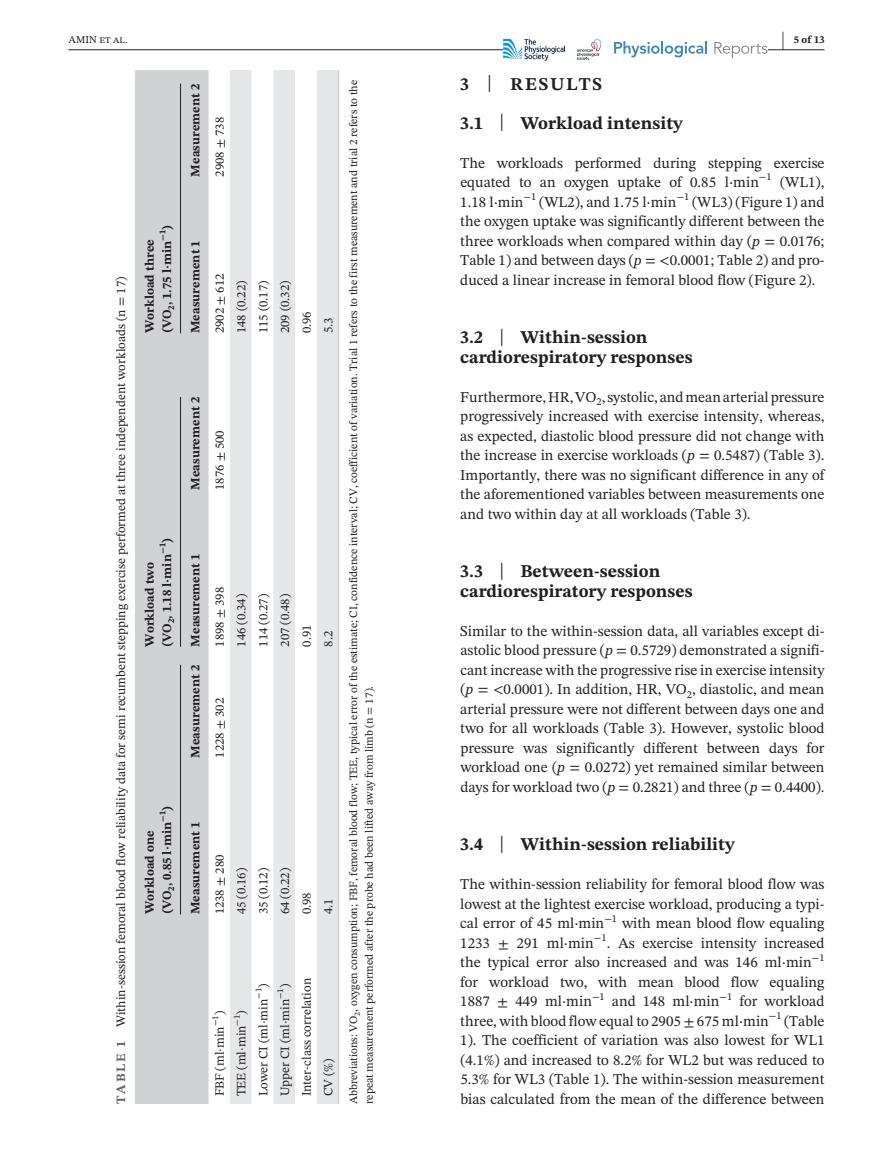
<style>
.page{position:relative;width:893px;height:1174px;background:#fff}
.page>*{position:absolute;margin:0;border:0;box-sizing:border-box;transform-origin:0 0}
.t1{font:700 21px "STIX Two Text";color:#231f20;scale:.42 1}
.t2{font:700 18px/19.5px "STIX Two Text";color:#231f20}
.t3{font:15px/19.5px "STIX Two Text";color:#231f20;text-align:justify}
.t4{font:12.75px "STIX Two Text";color:#231f20}
.t5{font:700 12.75px/17.2px "STIX Two Text";color:#231f20}
.t6{font:700 12.75px "STIX Two Text";letter-spacing:.14em;color:#636366}
.t7{font:11.25px/15.8px "STIX Two Text";color:#231f20}
.t8{font:10.5px "STIX Two Text";color:#231f20}
.t9{font:700 10.5px "STIX Two Text";color:#231f20}
.t10{font:8.85px "STIX Two Text";color:#231f20}
.s1{font-weight:400;font-size:23.7px}
.s2{font-style:italic}
.s3{font-size:12.75px}
</style>
<div class="page">
<hr style="left:68px;top:49px;width:756px;height:1px;background:#231f20">
<div style="left:503px;top:39px;width:264px;height:21px;background:#fff"></div>
<svg style="left:577px;top:39px;width:24px;height:21px"></svg>
<img style="left:503px;top:39px;width:62px;height:21px">
<svg style="left:614px;top:41px;width:93px;height:16px"></svg>
<svg style="left:714px;top:42px;width:53px;height:16px"></svg>
<div style="left:135px;top:70px;width:74px;height:1034px;background:#d1d2d4"></div>
<svg style="left:230px;top:70px;width:108px;height:1034px"></svg>
<hr style="left:338px;top:922px;width:1px;height:182px;background:#d1d2d4">
<hr style="left:338px;top:765px;width:1px;height:157px;background:#d1d2d4">
<hr style="left:338px;top:654px;width:1px;height:111px;background:#d1d2d4">
<hr style="left:338px;top:497px;width:1px;height:157px;background:#d1d2d4">
<hr style="left:338px;top:341px;width:1px;height:156px;background:#d1d2d4">
<hr style="left:338px;top:184px;width:1px;height:157px;background:#d1d2d4">
<hr style="left:338px;top:70px;width:1px;height:114px;background:#d1d2d4">
<hr style="left:180px;top:664px;width:1px;height:250px;background:#231f20">
<hr style="left:180px;top:397px;width:1px;height:249px;background:#231f20">
<hr style="left:180px;top:84px;width:1px;height:249px;background:#231f20">
<h1 class="t1" style="left:782px;top:24px;width:8px">|</h1>
<p class="t8" style="left:68px;top:32px;width:61px">AMIN et al.</p>
<p class="t9" style="left:794px;top:32px;width:32px">5 of 13</p>
<p class="t2" style="left:460px;top:65px;width:224px;line-height:39px">3 <span class="s1">|</span> RESULTS<br>3.1 <span class="s1">|</span> Workload intensity</p>
<p class="t3" style="left:460px;top:153px;width:366px">The workloads performed during stepping exercise equated to an oxygen uptake of 0.85 l·min</p>
<p class="t7" style="left:346px;top:1104px;width:1025px;rotate:-90deg">Abbreviations: VO<sub>2</sub>, oxygen consumption; FBF, femoral blood flow; TEE, typical error of the estimate; CI, confidence interval; CV, coefficient of variation. Trial 1 refers to the first measurement and trial 2 refers to the repeat measurement performed after the probe had been lifted away from limb (n = 17).</p>
<p class="t5" style="left:187px;top:177px;width:95px;rotate:-90deg">Measurement 2</p>
<p class="t4" style="left:211px;top:177px;width:61px;rotate:-90deg">2908 ± 738</p>
<p class="t8" style="left:759px;top:169px;width:14px">−1</p>
<p class="t3" style="left:780px;top:172px;width:46px">(WL1),</p>
<p class="t3" style="left:460px;top:192px;width:65px">1.18 l·min</p>
<p class="t8" style="left:524px;top:189px;width:14px">−1</p>
<p class="t3" style="left:539px;top:192px;width:139px">(WL2), and 1.75 l·min</p>
<p class="t8" style="left:676px;top:189px;width:14px">−1</p>
<p class="t3" style="left:460px;top:192px;width:366px;text-indent:232px">(WL3) (Figure 1) and the oxygen uptake was significantly different between the three workloads when compared within day (<span class="s2">p</span> = 0.0176; Table 1) and between days (<span class="s2">p</span> = &lt;0.0001; Table 2) and pro&shy;duced a linear increase in femoral blood flow (Figure 2).</p>
<p class="t5" style="left:141px;top:333px;width:110px;rotate:-90deg">Workload three (VO<sub>2</sub>, 1.75 l∙min<sup>−1</sup>)</p>
<p class="t5" style="left:187px;top:333px;width:95px;rotate:-90deg">Measurement 1</p>
<p class="t4" style="left:211px;top:333px;width:61px;rotate:-90deg">2902 ± 612</p>
<p class="t4" style="left:112px;top:1027px;width:752px;rotate:-90deg">Within-session femoral blood flow reliability data for semi recumbent stepping exercise performed at three independent workloads (n = 17)</p>
<p class="t4" style="left:232px;top:333px;width:54px;rotate:-90deg">148 (0.22)</p>
<p class="t4" style="left:254px;top:333px;width:54px;rotate:-90deg">115 (0.17)</p>
<p class="t4" style="left:276px;top:333px;width:54px;rotate:-90deg">209 (0.32)</p>
<p class="t4" style="left:297px;top:333px;width:24px;rotate:-90deg">0.96</p>
<p class="t4" style="left:319px;top:333px;width:17px;rotate:-90deg">5.3</p>
<p class="t2" style="left:460px;top:328px;width:234px">3.2 <span class="s1">|</span> Within-session cardiorespiratory responses</p>
<p class="t3" style="left:460px;top:387px;width:366px">Furthermore,HR,VO<sub>2</sub>,systolic, andmeanarterialpressure progressively increased with exercise intensity, whereas, as expected, diastolic blood pressure did not change with the increase in exercise workloads (<span class="s2">p</span> = 0.5487) (Table 3).<br>Importantly, there was no significant difference in any of the aforementioned variables between measurements one and two within day at all workloads (Table 3).</p>
<p class="t5" style="left:187px;top:490px;width:95px;rotate:-90deg">Measurement 2</p>
<p class="t4" style="left:211px;top:490px;width:61px;rotate:-90deg">1876 ± 500</p>
<p class="t5" style="left:141px;top:646px;width:110px;rotate:-90deg">Workload two (VO<sub>2</sub>, 1.18 l∙min<sup>−1</sup>)</p>
<p class="t5" style="left:187px;top:646px;width:95px;rotate:-90deg">Measurement 1</p>
<p class="t2" style="left:460px;top:562px;width:234px">3.3 <span class="s1">|</span> Between-session cardiorespiratory responses</p>
<p class="t3" style="left:460px;top:621px;width:366px">Similar to the within-session data, all variables except di&shy;astolic blood pressure (<span class="s2">p</span> = 0.5729) demonstrated a signifi&shy;cant increase with the progressive rise in exercise intensity (<span class="s2">p</span> = &lt;0.0001). In addition, HR, VO<sub>2</sub>, diastolic, and mean arterial pressure were not different between days one and two for all workloads (Table 3). However, systolic blood pressure was significantly different between days for workload one (<span class="s2">p</span> = 0.0272) yet remained similar between days for workload two (<span class="s2">p</span> = 0.2821) and three (<span class="s2">p</span> = 0.4400).</p>
<p class="t4" style="left:211px;top:646px;width:61px;rotate:-90deg">1898 ± 398</p>
<p class="t4" style="left:232px;top:646px;width:54px;rotate:-90deg">146 (0.34)</p>
<p class="t4" style="left:254px;top:646px;width:54px;rotate:-90deg">114 (0.27)</p>
<p class="t4" style="left:276px;top:646px;width:54px;rotate:-90deg">207 (0.48)</p>
<p class="t4" style="left:297px;top:646px;width:24px;rotate:-90deg">0.91</p>
<p class="t4" style="left:319px;top:646px;width:17px;rotate:-90deg">8.2</p>
<p class="t5" style="left:187px;top:757px;width:95px;rotate:-90deg">Measurement 2</p>
<p class="t4" style="left:211px;top:757px;width:61px;rotate:-90deg">1228 ± 302</p>
<p class="t5" style="left:141px;top:914px;width:110px;rotate:-90deg">Workload one (VO<sub>2</sub>, 0.85 l∙min<sup>−1</sup>)</p>
<p class="t5" style="left:187px;top:914px;width:95px;rotate:-90deg">Measurement 1</p>
<p class="t2" style="left:460px;top:835px;width:276px">3.4 <span class="s1">|</span> Within-session reliability</p>
<p class="t3" style="left:460px;top:874px;width:366px">The within-session reliability for femoral blood flow was lowest at the lightest exercise workload, producing a typi&shy;cal error of 45 ml·min</p>
<p class="t4" style="left:211px;top:914px;width:61px;rotate:-90deg">1238 ± 280</p>
<p class="t4" style="left:232px;top:914px;width:48px;rotate:-90deg">45 (0.16)</p>
<p class="t4" style="left:254px;top:914px;width:48px;rotate:-90deg">35 (0.12)</p>
<p class="t4" style="left:276px;top:914px;width:48px;rotate:-90deg">64 (0.22)</p>
<p class="t4" style="left:297px;top:914px;width:24px;rotate:-90deg">0.98</p>
<p class="t4" style="left:319px;top:914px;width:17px;rotate:-90deg">4.1</p>
<p class="t8" style="left:604px;top:910px;width:14px">−1</p>
<p class="t3" style="left:622px;top:913px;width:204px">with mean blood flow equaling</p>
<p class="t3" style="left:460px;top:933px;width:135px">1233 ± 291 ml·min</p>
<p class="t8" style="left:594px;top:930px;width:14px">−1</p>
<p class="t3" style="left:460px;top:933px;width:366px;text-indent:146px">. As exercise intensity increased the typical error also increased and was 146 ml·min</p>
<p class="t8" style="left:812px;top:949px;width:14px">−1</p>
<p class="t3" style="left:460px;top:972px;width:366px">for workload two, with mean blood flow equaling<br>1887 ± 449 ml·min</p>
<p class="t4" style="left:297px;top:1096px;width:120px;rotate:-90deg">Inter-class correlation</p>
<p class="t4" style="left:254px;top:1096px;width:114px;rotate:-90deg">Lower CI (ml∙ min<sup>−1</sup>)</p>
<p class="t4" style="left:276px;top:1096px;width:114px;rotate:-90deg">Upper CI (ml∙ min<sup>−1</sup>)</p>
<p class="t8" style="left:592px;top:988px;width:14px">−1</p>
<p class="t3" style="left:612px;top:991px;width:109px">and 148 ml·min</p>
<p class="t8" style="left:719px;top:988px;width:14px">−1</p>
<p class="t3" style="left:460px;top:991px;width:366px;text-indent:279px">for workload three, with blood flow equal to 2905 ± 675 ml·min</p>
<p class="t4" style="left:232px;top:1096px;width:88px;rotate:-90deg">TEE (ml∙ min<sup>−1</sup>)</p>
<p class="t10" style="left:209px;top:1026px;width:17px;rotate:-90deg">−1<span class="s3">)</span></p>
<p class="t8" style="left:769px;top:1008px;width:14px">−1</p>
<p class="t3" style="left:460px;top:1011px;width:366px;text-indent:324px">(Table 1). The coefficient of variation was also lowest for WL1 (4.1%) and increased to 8.2% for WL2 but was reduced to 5.3% for WL3 (Table 1). The within-session measurement</p>
<p class="t4" style="left:211px;top:1096px;width:72px;rotate:-90deg">FBF (ml∙ min</p>
<p class="t6" style="left:112px;top:1104px;width:64px;rotate:-90deg">TABLE 1</p>
<p class="t4" style="left:319px;top:1096px;width:39px;rotate:-90deg">CV (%)</p>
<p class="t3" style="left:460px;top:1089px;width:366px">bias calculated from the mean of the difference between</p>
</div>
